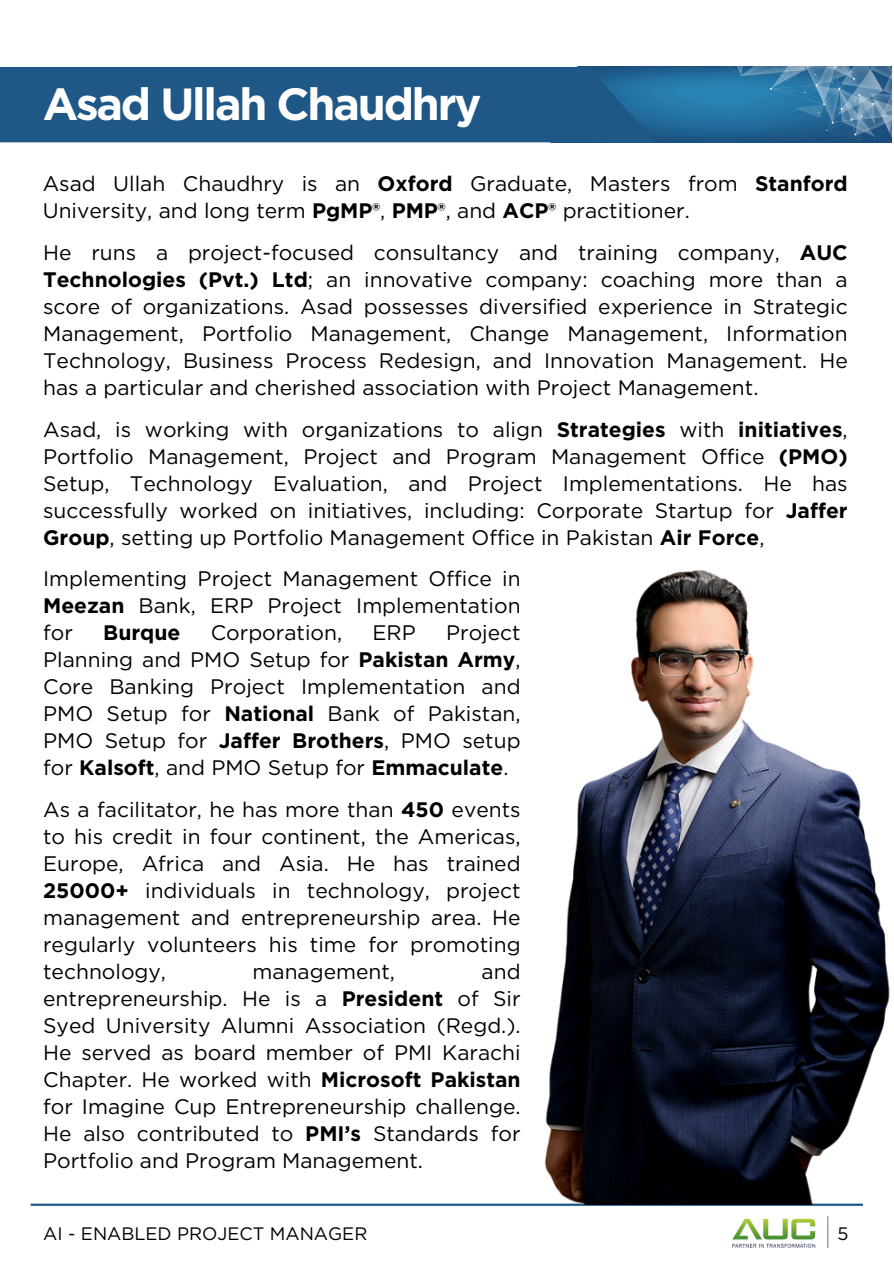
<style>
.page{position:relative;width:894px;height:1264px;background:#fff}
.page>*{position:absolute;margin:0;border:0;box-sizing:border-box;transform-origin:0 0}
.t1{font:700 45px "Gotham";letter-spacing:-.05em;color:#fff}
.t2{font:21px/27px "Gotham";color:#000;text-align:justify}
.t3{font:700 21px "Gotham";color:#000}
.t4{font:18px "Gotham";color:#000}
.s1{font-weight:700}
</style>
<div class="page">
<hr style="left:31px;top:1203px;width:831px;height:2px;background:#1f5786">
<img style="left:476px;top:569px;width:414px;height:635px">
<img style="left:732px;top:1218px;width:84px;height:29px">
<hr style="left:827px;top:1216px;width:1px;height:31px;background:#000">
<img style="left:655px;top:67px;width:236px;height:75px">
<div style="left:0;top:67px;width:655px;height:75px;background:#1f5786"></div>
<p class="t1" style="left:43px;top:77px;width:440px">Asad Ullah Chaudhry</p>
<p class="t2" style="left:43px;top:170px;width:806px">Asad Ullah Chaudhry is an <span class="s1">Oxford</span> Graduate, Masters from <span class="s1">Stanford<br></span>University, and long term <span class="s1">PgMP®</span>, <span class="s1">PMP®</span>, and <span class="s1">ACP®</span> practitioner.</p>
<p class="t2" style="left:43px;top:238px;width:805px">He runs a project-focused consultancy and training company, <span class="s1">AUC Technologies (Pvt.) Ltd</span>; an innovative company: coaching more than a score of organizations. Asad possesses diversified experience in Strategic Management, Portfolio Management, Change Management, Information Technology, Business Process Redesign, and Innovation Management. He has a particular and cherished association with Project Management.</p>
<p class="t2" style="left:43px;top:415px;width:805px">Asad, is working with organizations to align <span class="s1">Strategies</span> with <span class="s1">initiatives</span>, Portfolio Management, Project and Program Management Office <span class="s1">(PMO)<br></span>Setup, Technology Evaluation, and Project Implementations. He has successfully worked on initiatives, including: Corporate Startup for <span class="s1">Jaffer Group</span>, setting up Portfolio Management Office in Pakistan <span class="s1">Air Force</span>,</p>
<p class="t2" style="left:43px;top:565px;width:479px">Implementing Project Management Office in <span class="s1">Meezan</span> Bank, ERP Project Implementation for</p>
<p class="t2" style="left:43px;top:619px;width:479px;text-indent:403px">Project Planning and PMO Setup for <span class="s1">Pakistan Army</span>, Core Banking Project Implementation and PMO Setup for <span class="s1">National</span> Bank of Pakistan, PMO Setup for <span class="s1">Jaffer Brothers</span>, PMO setup for <span class="s1">Kalsoft</span>, and PMO Setup for <span class="s1">Emmaculate</span>.</p>
<p class="t3" style="left:103px;top:620px;width:79px">Burque</p>
<p class="t2" style="left:211px;top:619px;width:133px">Corporation,</p>
<p class="t2" style="left:372px;top:619px;width:45px">ERP</p>
<p class="t2" style="left:43px;top:796px;width:479px">As a facilitator, he has more than <span class="s1">450</span> events to his credit in four continent, the Americas, Europe, Africa and Asia. He has trained <span class="s1">25000+</span> individuals in technology, project management and entrepreneurship area. He regularly volunteers his time for promoting technology,</p>
<p class="t2" style="left:43px;top:958px;width:479px;text-indent:438px">and entrepreneurship. He is a <span class="s1">President</span> of Sir Syed University Alumni Association (Regd.).<br>He served as board member of PMI Karachi Chapter. He worked with <span class="s1">Microsoft Pakistan </span>for Imagine Cup Entrepreneurship challenge.<br>He also contributed to <span class="s1">PMI’s</span> Standards for Portfolio and Program Management.</p>
<p class="t2" style="left:252px;top:958px;width:144px">management,</p>
<h1 class="t4" style="left:43px;top:1222px;width:325px">AI - ENABLED PROJECT MANAGER</h1>
<p class="t4" style="left:837px;top:1222px;width:13px">5</p>
</div>
